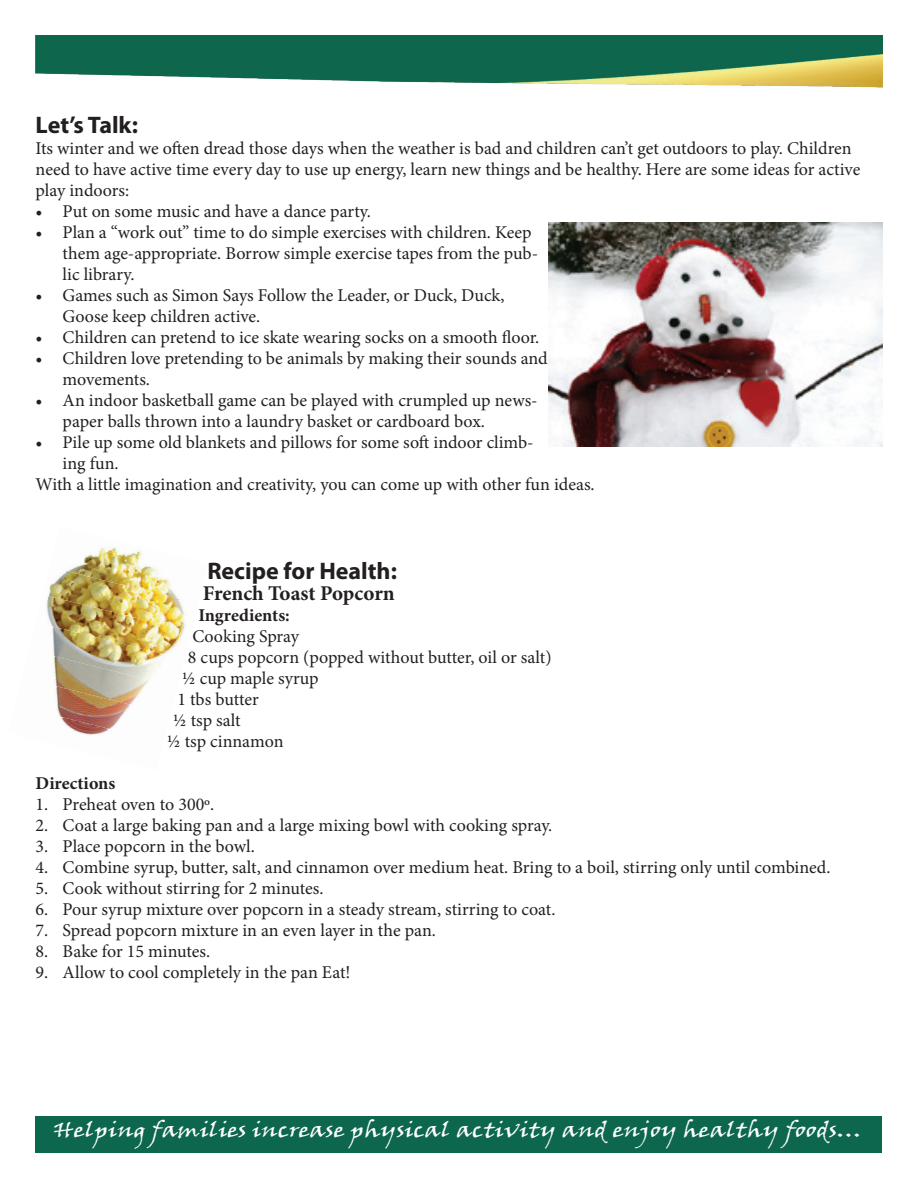
<style>
.page{position:relative;width:918px;height:1188px;background:#fff}
.page>*{position:absolute;margin:0;border:0;box-sizing:border-box;transform-origin:0 0}
.t1{font:700 24px "Myriad Pro";color:#231f20}
.t2{font:21px "Viner Hand ITC";color:#fff;scale:1.2 1}
.t3{font:700 21px "Minion Pro";letter-spacing:-.005em;color:#231f20}
.t4{font:18px/21px "Minion Pro";color:#231f20}
.t5{font:700 18px "Minion Pro";color:#231f20}
</style>
<div class="page">
<img style="left:36px;top:36px;width:846px;height:52px">
<div style="left:35px;top:1116px;width:846px;height:36px;background:#0d674e"></div>
<img style="left:548px;top:223px;width:334px;height:224px">
<img style="left:59px;top:715px;width:64px;height:20px">
<img style="left:56px;top:687px;width:88px;height:28px">
<img style="left:53px;top:659px;width:108px;height:28px">
<img style="left:52px;top:632px;width:131px;height:27px">
<img style="left:46px;top:587px;width:140px;height:45px">
<img style="left:50px;top:576px;width:136px;height:28px">
<img style="left:61px;top:547px;width:98px;height:29px">
<h1 class="t1" style="left:36px;top:109px;width:104px">Let’s Talk:</h1>
<p class="t4" style="left:36px;top:138px;width:826px">Its winter and we often dread those days when the weather is bad and children can’t get outdoors to play. Children need to have active time every day to use up energy, learn new things and be healthy. Here are some ideas for active play indoors:</p>
<p class="t4" style="left:36px;top:201px;width:337px">• Put on some music and have a dance party.</p>
<p class="t4" style="left:63px;top:222px;width:477px;text-indent:-27px">• Plan a “work out” time to do simple exercises with children. Keep them age-appropriate. Borrow simple exercise tapes from the pub&shy;lic library.</p>
<p class="t4" style="left:63px;top:285px;width:443px;text-indent:-27px">• Games such as Simon Says Follow the Leader, or Duck, Duck,<br>Goose keep children active.</p>
<p class="t4" style="left:36px;top:327px;width:505px">• Children can pretend to ice skate wearing socks on a smooth floor.</p>
<p class="t4" style="left:63px;top:348px;width:487px;text-indent:-27px">• Children love pretending to be animals by making their sounds and movements.</p>
<p class="t4" style="left:63px;top:390px;width:477px;text-indent:-27px">• An indoor basketball game can be played with crumpled up news&shy;paper balls thrown into a laundry basket or cardboard box.</p>
<p class="t4" style="left:36px;top:432px;width:500px">• Pile up some old blankets and pillows for some soft indoor climb-</p>
<p class="t4" style="left:63px;top:453px;width:57px">ing fun.</p>
<p class="t4" style="left:36px;top:474px;width:561px">With a little imagination and creativity, you can come up with other fun ideas.</p>
<h1 class="t1" style="left:207px;top:555px;width:191px">Recipe for Health:</h1>
<p class="t3" style="left:203px;top:578px;width:193px">French Toast Popcorn</p>
<p class="t5" style="left:198px;top:602px;width:93px">Ingredients:</p>
<p class="t4" style="left:192px;top:625px;width:108px">Cooking Spray</p>
<p class="t4" style="left:188px;top:646px;width:365px">8 cups popcorn (popped without butter, oil or salt)</p>
<p class="t4" style="left:182px;top:667px;width:138px">½ cup maple syrup</p>
<p class="t4" style="left:177px;top:688px;width:83px">1 tbs butter</p>
<p class="t4" style="left:173px;top:709px;width:69px">½ tsp salt</p>
<p class="t4" style="left:167px;top:730px;width:118px">½ tsp cinnamon</p>
<p class="t5" style="left:36px;top:770px;width:81px">Directions</p>
<p class="t4" style="left:36px;top:793px;width:180px">1. Preheat oven to 300º.</p>
<p class="t4" style="left:36px;top:814px;width:518px">2. Coat a large baking pan and a large mixing bowl with cooking spray.</p>
<p class="t4" style="left:36px;top:835px;width:221px">3. Place popcorn in the bowl.</p>
<p class="t4" style="left:36px;top:856px;width:796px">4. Combine syrup, butter, salt, and cinnamon over medium heat. Bring to a boil, stirring only until combined.</p>
<p class="t4" style="left:36px;top:877px;width:289px">5. Cook without stirring for 2 minutes.</p>
<p class="t4" style="left:36px;top:898px;width:521px">6. Pour syrup mixture over popcorn in a steady stream, stirring to coat.</p>
<p class="t4" style="left:36px;top:919px;width:402px">7. Spread popcorn mixture in an even layer in the pan.</p>
<p class="t4" style="left:36px;top:941px;width:176px">8. Bake for 15 minutes.</p>
<p class="t4" style="left:36px;top:962px;width:316px">9. Allow to cool completely in the pan Eat!</p>
<p class="t2" style="left:54px;top:1117px;width:676px">Helping families increase physical activity and enjoy healthy foods…</p>
</div>
